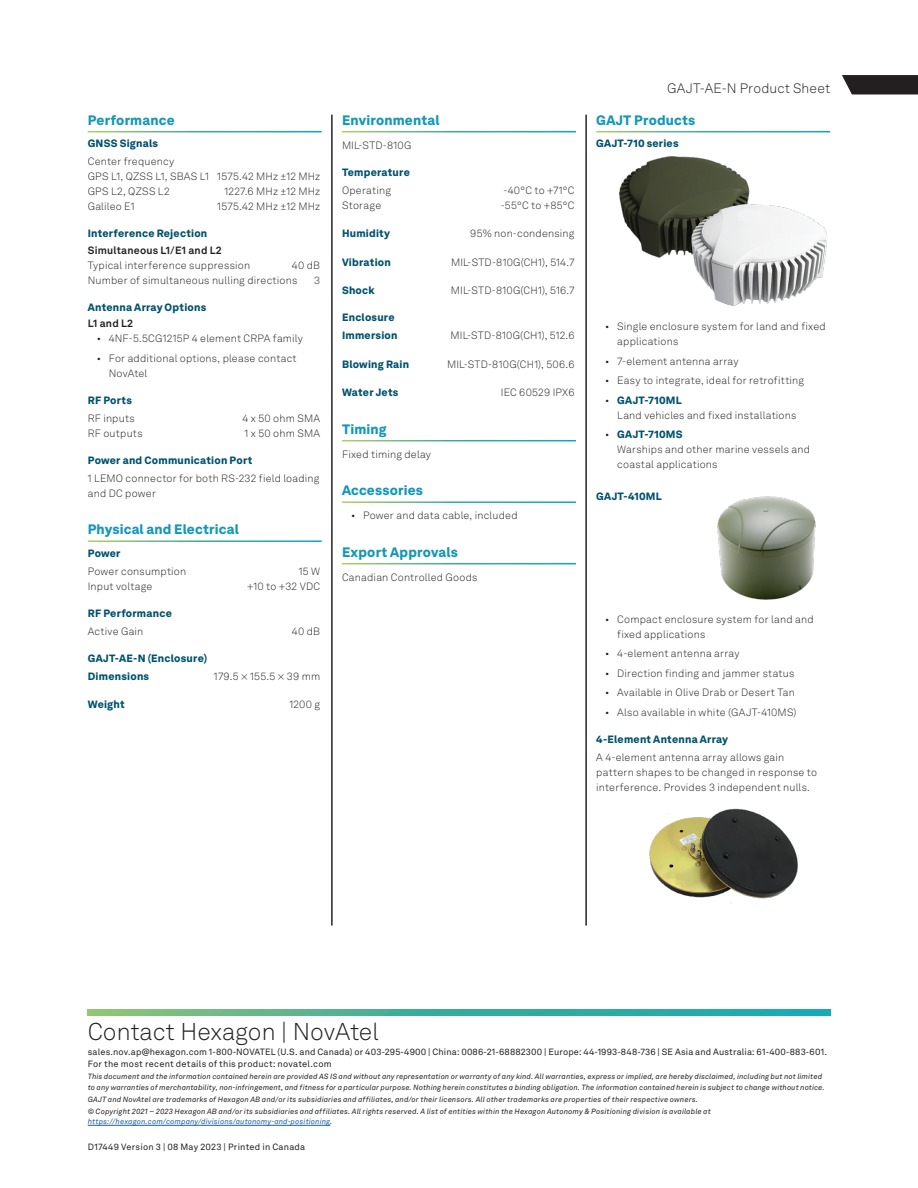
<style>
.page{position:relative;width:918px;height:1188px;background:#fff}
.page>*{position:absolute;margin:0;border:0;box-sizing:border-box;transform-origin:0 0}
.t1{font:300 24px "Hexagon Akkurat";color:#231f20}
.t2{font:900 13.5px "Hexagon Akkurat";letter-spacing:.015em;color:#1497ba}
.t3{font:300 13.5px "Hexagon Akkurat";letter-spacing:.015em;color:#231f20}
.t4{font:300 10.5px/15px "Hexagon Akkurat";letter-spacing:.02em;color:#231f20}
.t5{font:900 10.5px/18px "Hexagon Akkurat";letter-spacing:.02em;color:#01526f}
.t6{font:700 10.5px "Hexagon Akkurat";letter-spacing:.02em;color:#231f20}
.t7{font:9px/12px "Hexagon Akkurat";letter-spacing:.02em;color:#231f20}
.t8{font:italic 7.5px/10.5px "Hexagon Akkurat";letter-spacing:.02em;color:#231f20}
.t9{font:italic 7.5px "Hexagon Akkurat";letter-spacing:.025em;color:#175d9e}
.s1{font-weight:900;color:#01526f}
.s2{color:#231f20}
</style>
<div class="page">
<img style="left:649px;top:808px;width:149px;height:97px">
<hr style="left:332px;top:115px;width:1px;height:810px;background:#231f20">
<hr style="left:586px;top:115px;width:1px;height:810px;background:#231f20">
<img style="left:619px;top:156px;width:209px;height:150px">
<img style="left:717px;top:496px;width:99px;height:104px">
<svg style="left:88px;top:1010px;width:742px;height:6px;background:#44b097"></svg>
<hr style="left:88px;top:1125px;width:242px;height:1px;background:#175d9e">
<svg style="left:842px;top:75px;width:76px;height:19px"></svg>
<p class="t2" style="left:88px;top:109px;width:89px">Performance</p>
<p class="t5" style="left:88px;top:134px;width:72px">GNSS Signals</p>
<p class="t4" style="left:88px;top:154px;width:234px">Center frequency<br>GPS L1, QZSS L1, SBAS L1 1575.42 MHz ±12 MHz<br>GPS L2, QZSS L2</p>
<p class="t4" style="left:225px;top:184px;width:97px">1227.6 MHz ±12 MHz</p>
<p class="t4" style="left:88px;top:199px;width:48px">Galileo E1</p>
<p class="t4" style="left:217px;top:199px;width:104px">1575.42 MHz ±12 MHz</p>
<p class="t5" style="left:88px;top:224px;width:121px">Interference Rejection</p>
<p class="t6" style="left:88px;top:242px;width:136px">Simultaneous L1/E1 and L2</p>
<p class="t4" style="left:88px;top:258px;width:164px">Typical interference suppression</p>
<p class="t4" style="left:88px;top:258px;width:234px;text-indent:204px">40 dB<br>Number of simultaneous nulling directions</p>
<p class="t4" style="left:314px;top:273px;width:7px">3</p>
<p class="t5" style="left:88px;top:298px;width:120px">Antenna Array Options</p>
<p class="t6" style="left:88px;top:316px;width:47px">L1 and L2</p>
<p class="t4" style="left:97px;top:331px;width:208px">• 4NF-5.5CG1215P 4 element CRPA family</p>
<p class="t4" style="left:109px;top:351px;width:189px;text-indent:-12px">• For additional options, please contact<br>NovAtel</p>
<p class="t5" style="left:88px;top:391px;width:46px">RF Ports</p>
<p class="t4" style="left:88px;top:411px;width:48px">RF inputs</p>
<p class="t4" style="left:242px;top:411px;width:79px">4 x 50 ohm SMA</p>
<p class="t4" style="left:88px;top:426px;width:56px">RF outputs</p>
<p class="t4" style="left:244px;top:426px;width:77px">1 x 50 ohm SMA</p>
<p class="t5" style="left:88px;top:451px;width:166px">Power and Communication Port</p>
<p class="t4" style="left:88px;top:471px;width:233px">1 LEMO connector for both RS‑232 field loading and DC power</p>
<p class="t2" style="left:88px;top:519px;width:153px">Physical and Electrical</p>
<p class="t5" style="left:88px;top:544px;width:34px">Power</p>
<p class="t4" style="left:88px;top:564px;width:100px">Power consumption</p>
<p class="t4" style="left:299px;top:564px;width:23px">15 W</p>
<p class="t4" style="left:88px;top:579px;width:66px">Input voltage</p>
<p class="t4" style="left:247px;top:579px;width:75px">+10 to +32 VDC</p>
<p class="t5" style="left:88px;top:604px;width:86px">RF Performance</p>
<p class="t4" style="left:88px;top:624px;width:57px">Active Gain</p>
<p class="t4" style="left:292px;top:624px;width:30px">40 dB</p>
<p class="t5" style="left:88px;top:649px;width:121px">GAJT-AE-N (Enclosure)<br>Dimensions</p>
<p class="t4" style="left:214px;top:669px;width:108px">179.5 × 155.5 × 39 mm</p>
<p class="t5" style="left:88px;top:695px;width:38px">Weight</p>
<p class="t4" style="left:290px;top:697px;width:32px">1200 g</p>
<p class="t2" style="left:342px;top:109px;width:99px">Environmental</p>
<p class="t4" style="left:342px;top:138px;width:71px">MIL-STD-810G</p>
<p class="t5" style="left:342px;top:163px;width:69px">Temperature</p>
<p class="t4" style="left:342px;top:183px;width:51px">Operating</p>
<p class="t4" style="left:503px;top:183px;width:73px">-40°C to +71°C</p>
<p class="t4" style="left:342px;top:198px;width:41px">Storage</p>
<p class="t4" style="left:501px;top:198px;width:75px">-55°C to +85°C</p>
<p class="t5" style="left:342px;top:224px;width:50px">Humidity</p>
<p class="t4" style="left:470px;top:226px;width:106px">95% non-condensing</p>
<p class="t5" style="left:342px;top:253px;width:50px">Vibration</p>
<p class="t4" style="left:451px;top:255px;width:125px">MIL-STD-810G(CH1), 514.7</p>
<p class="t5" style="left:342px;top:281px;width:34px">Shock</p>
<p class="t4" style="left:451px;top:283px;width:125px">MIL-STD-810G(CH1), 516.7</p>
<p class="t5" style="left:342px;top:308px;width:57px">Enclosure<br>Immersion</p>
<p class="t4" style="left:451px;top:328px;width:125px">MIL-STD-810G(CH1), 512.6</p>
<p class="t5" style="left:342px;top:355px;width:69px">Blowing Rain</p>
<p class="t4" style="left:447px;top:357px;width:129px">MIL-STD-810G(CH1), 506.6</p>
<p class="t5" style="left:342px;top:383px;width:58px">Water Jets</p>
<p class="t4" style="left:501px;top:385px;width:75px">IEC 60529 IPX6</p>
<p class="t2" style="left:342px;top:418px;width:46px">Timing</p>
<p class="t4" style="left:342px;top:447px;width:91px">Fixed timing delay</p>
<p class="t2" style="left:342px;top:480px;width:82px">Accessories</p>
<p class="t4" style="left:351px;top:508px;width:168px">• Power and data cable, included</p>
<p class="t2" style="left:342px;top:541px;width:117px">Export Approvals</p>
<p class="t4" style="left:342px;top:570px;width:137px">Canadian Controlled Goods</p>
<p class="t3" style="left:667px;top:79px;width:165px">GAJT-AE-N Product Sheet</p>
<p class="t2" style="left:596px;top:109px;width:101px">GAJT Products</p>
<p class="t5" style="left:596px;top:134px;width:84px">GAJT-710 series</p>
<p class="t4" style="left:617px;top:319px;width:210px;text-indent:-12px">• Single enclosure system for land and fixed applications</p>
<p class="t4" style="left:605px;top:354px;width:135px">• 7-element antenna array</p>
<p class="t4" style="left:605px;top:373px;width:200px">• Easy to integrate, ideal for retrofitting</p>
<p class="t4" style="left:617px;top:393px;width:181px;text-indent:-12px">• <span class="s1">GAJT-710ML<br></span>Land vehicles and fixed installations</p>
<p class="t4" style="left:617px;top:427px;width:194px;text-indent:-12px">• <span class="s1">GAJT-710MS<br></span>Warships and other marine vessels and coastal applications</p>
<p class="t5" style="left:596px;top:487px;width:67px">GAJT-410ML</p>
<p class="t4" style="left:617px;top:612px;width:198px;text-indent:-12px">• Compact enclosure system for land and fixed applications</p>
<p class="t4" style="left:605px;top:646px;width:136px">• 4-element antenna array</p>
<p class="t4" style="left:605px;top:666px;width:191px">• Direction finding and jammer status</p>
<p class="t4" style="left:605px;top:685px;width:191px">• Available in Olive Drab or Desert Tan</p>
<p class="t4" style="left:605px;top:705px;width:193px">• Also available in white (GAJT-410MS)</p>
<p class="t5" style="left:596px;top:730px;width:133px">4-Element Antenna Array</p>
<p class="t4" style="left:596px;top:750px;width:222px">A 4-element antenna array allows gain pattern shapes to be changed in response to interference. Provides 3 independent nulls.</p>
<h1 class="t1" style="left:88px;top:1015px;width:292px">Contact Hexagon | NovAtel</h1>
<p class="t7" style="left:88px;top:1046px;width:741px">sales.nov.ap@hexagon.com 1-800-NOVATEL (U.S. and Canada) or 403-295-4900 | China: 0086-21-68882300 | Europe: 44-1993-848-736 | SE Asia and Australia: 61-400-883-601.<br>For the most recent details of this product: novatel.com</p>
<p class="t8" style="left:88px;top:1071px;width:738px">This document and the information contained herein are provided AS IS and without any representation or warranty of any kind. All warranties, express or implied, are hereby disclaimed, including but not limited to any warranties of merchantability, non-infringement, and fitness for a particular purpose. Nothing herein constitutes a binding obligation. The information contained herein is subject to change without notice.</p>
<p class="t8" style="left:88px;top:1093px;width:625px;line-height:12px">GAJT and NovAtel are trademarks of Hexagon AB and/or its subsidiaries and affiliates, and/or their licensors. All other trademarks are properties of their respective owners.<br>© Copyright 2021 – 2023 Hexagon AB and/or its subsidiaries and affiliates. All rights reserved. A list of entities within the Hexagon Autonomy &amp; Positioning division is available at</p>
<p class="t9" style="left:88px;top:1116px;width:246px">https://hexagon.com/company/divisions/autonomy-and-positioning<span class="s2">.</span></p>
<p class="t7" style="left:88px;top:1140px;width:219px">D17449 Version 3 | 08 May 2023 | Printed in Canada</p>
</div>
